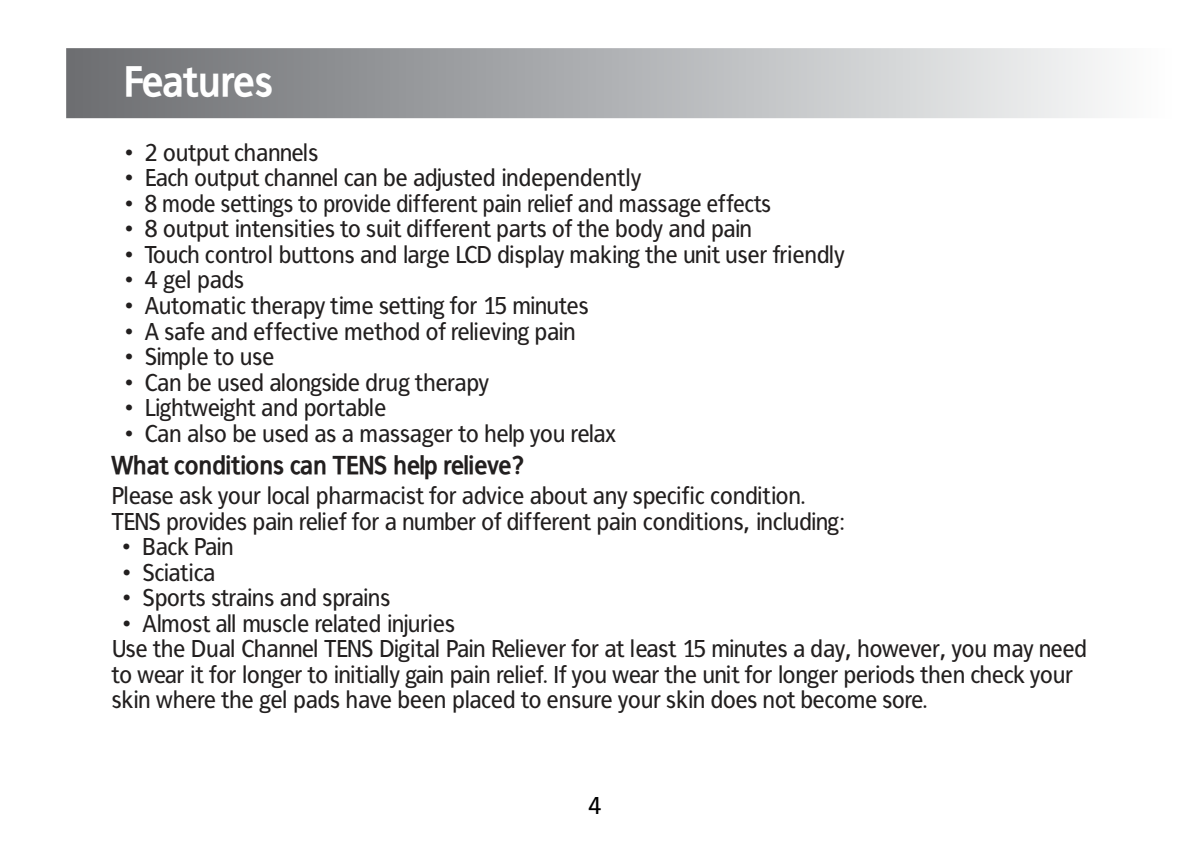
<style>
.page{position:relative;width:1191px;height:844px;background:#fff}
.page>*{position:absolute;margin:0;border:0;box-sizing:border-box;transform-origin:0 0}
.t1{font:700 42px "Francophil Sans";letter-spacing:.005em;color:#fff}
.t2{font:700 25.55px "Francophil Sans";color:#221f1f}
.t3{font:24.5px/25.6px "Francophil Sans";color:#221f1f}
.t4{font:24.5px "Francophil Sans";letter-spacing:-.035em;color:#221f1f}
.t5{font:24.5px "Francophil Sans";color:#000}
.s1{font-weight:700}
</style>
<div class="page">
<h1 class="t1" style="left:124px;top:65px;width:151px">Features</h1>
<p class="t3" style="left:126px;top:141px;width:720px"><span class="s1">ï</span> 2 output channels<br><span class="s1">ï</span> Each output channel can be adjusted independently<br><span class="s1">ï</span> 8 mode settings to provide different pain relief and massage effects<br><span class="s1">ï</span> 8 output intensities to suit different parts of the body and pain<br><span class="s1">ï</span> Touch control buttons and large LCD display making the unit user friendly <span class="s1">ï</span> 4 gel pads<br><span class="s1">ï</span> Automatic therapy time setting for 15 minutes<br><span class="s1">ï</span> A safe and effective method of relieving pain<br><span class="s1">ï</span> Simple to use<br><span class="s1">ï</span> Can be used alongside drug therapy<br><span class="s1">ï</span> Lightweight and portable<br><span class="s1">ï</span> Can also be used as a massager to help you relax</p>
<p class="t2" style="left:112px;top:455px;width:414px">What conditions can TENS help relieve?</p>
<p class="t3" style="left:112px;top:485px;width:695px">Please ask your local pharmacist for advice about any specific condition.</p>
<p class="t3" style="left:112px;top:510px;width:734px">TENS provides pain relief for a number of different pain conditions, including:</p>
<p class="t4" style="left:123px;top:537px;width:112px"><span class="s1">ï</span> Back Pain</p>
<p class="t3" style="left:123px;top:561px;width:94px"><span class="s1">ï</span> Sciatica</p>
<p class="t3" style="left:123px;top:587px;width:269px"><span class="s1">ï</span> Sports strains and sprains</p>
<p class="t3" style="left:123px;top:612px;width:333px"><span class="s1">ï</span> Almost all muscle related injuries</p>
<p class="t3" style="left:112px;top:638px;width:977px">Use the Dual Channel TENS Digital Pain Reliever for at least 15 minutes a day, however, you may need</p>
<p class="t3" style="left:112px;top:663px;width:962px">to wear it for longer to initially gain pain relief. If you wear the unit for longer periods then check your</p>
<p class="t3" style="left:112px;top:689px;width:817px">skin where the gel pads have been placed to ensure your skin does not become sore.</p>
<p class="t5" style="left:588px;top:796px;width:14px">4</p>
</div>
